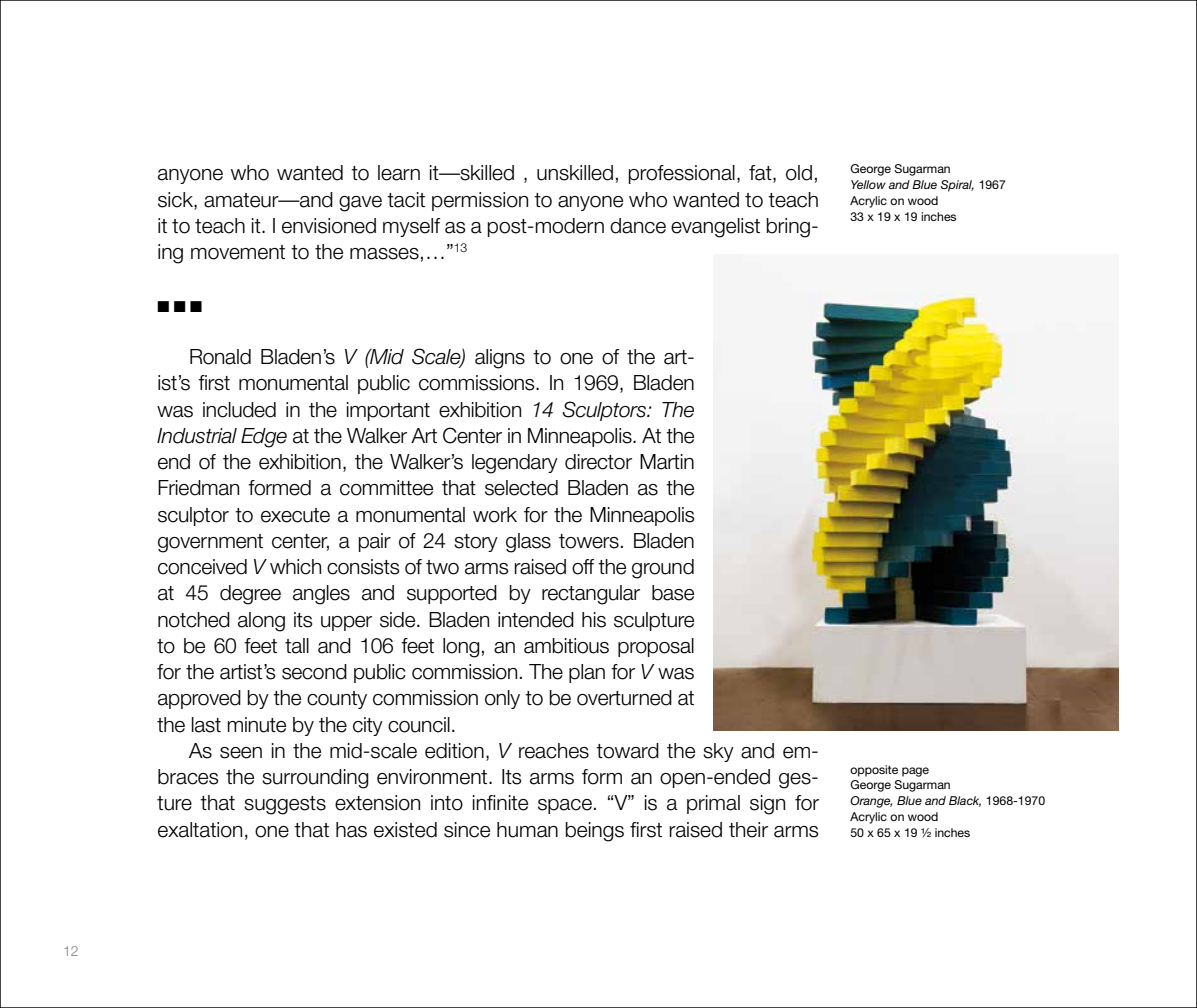
<style>
.page{position:relative;width:1197px;height:1008px;background:#fff}
.page>*{position:absolute;margin:0;border:0;box-sizing:border-box;transform-origin:0 0}
.t1{font:300 21px/26.2px "Helvetica Neue";color:#000;text-align:justify}
.t2{font:15.75px "Zapf Dingbats ITC";color:#000}
.t3{font:300 14px "Helvetica Neue";color:#818383}
.t4{font:12.25px/15.8px "Helvetica Neue";color:#000}
.s1{font-style:italic}
</style>
<div class="page">
<img style="left:714px;top:291px;width:404px;height:440px">
<p class="t3" style="left:63px;top:943px;width:17px">12</p>
<p class="t1" style="left:158px;top:159px;width:663px">anyone who wanted to learn it—skilled , unskilled, professional, fat, old, sick, amateur—and gave tacit permission to anyone who wanted to teach it to teach it. I envisioned myself as a post-modern dance evangelist bring&shy;ing movement to the masses,…”<sup>13</sup></p>
<p class="t2" style="left:158px;top:299px;width:46px">■ ■ ■</p>
<p class="t1" style="left:158px;top:343px;width:539px;text-indent:32px">Ronald Bladen’s <span class="s1">V (Mid Scale)</span> aligns to one of the art&shy;ist’s first monumental public commissions. In 1969, Bladen was included in the important exhibition <span class="s1">14 Sculptors: The Industrial Edge</span> at the Walker Art Center in Minneapolis. At the end of the exhibition, the Walker’s legendary director Martin Friedman formed a committee that selected Bladen as the sculptor to execute a monumental work for the Minneapolis government center, a pair of 24 story glass towers. Bladen conceived <span class="s1">V</span> which consists of two arms raised off the ground at 45 degree angles and supported by rectangular base notched along its upper side. Bladen intended his sculpture to be 60 feet tall and 106 feet long, an ambitious proposal for the artist’s second public commission. The plan for <span class="s1">V</span> was approved by the county commission only to be overturned at the last minute by the city council.</p>
<p class="t1" style="left:158px;top:737px;width:663px;text-indent:32px">As seen in the mid-scale edition, <span class="s1">V</span> reaches toward the sky and em&shy;braces the surrounding environment. Its arms form an open-ended ges&shy;ture that suggests extension into infinite space. “V” is a primal sign for exaltation, one that has existed since human beings first raised their arms</p>
<p class="t4" style="left:850px;top:161px;width:157px">George Sugarman<br><span class="s1">Yellow and Blue Spiral,</span> 1967<br>Acrylic on wood<br>33 x 19 x 19 inches</p>
<p class="t4" style="left:850px;top:761px;width:196px">opposite page<br>George Sugarman<br><span class="s1">Orange, Blue and Black,</span> 1968-1970<br>Acrylic on wood<br>50 x 65 x 19 ½ inches</p>
</div>
